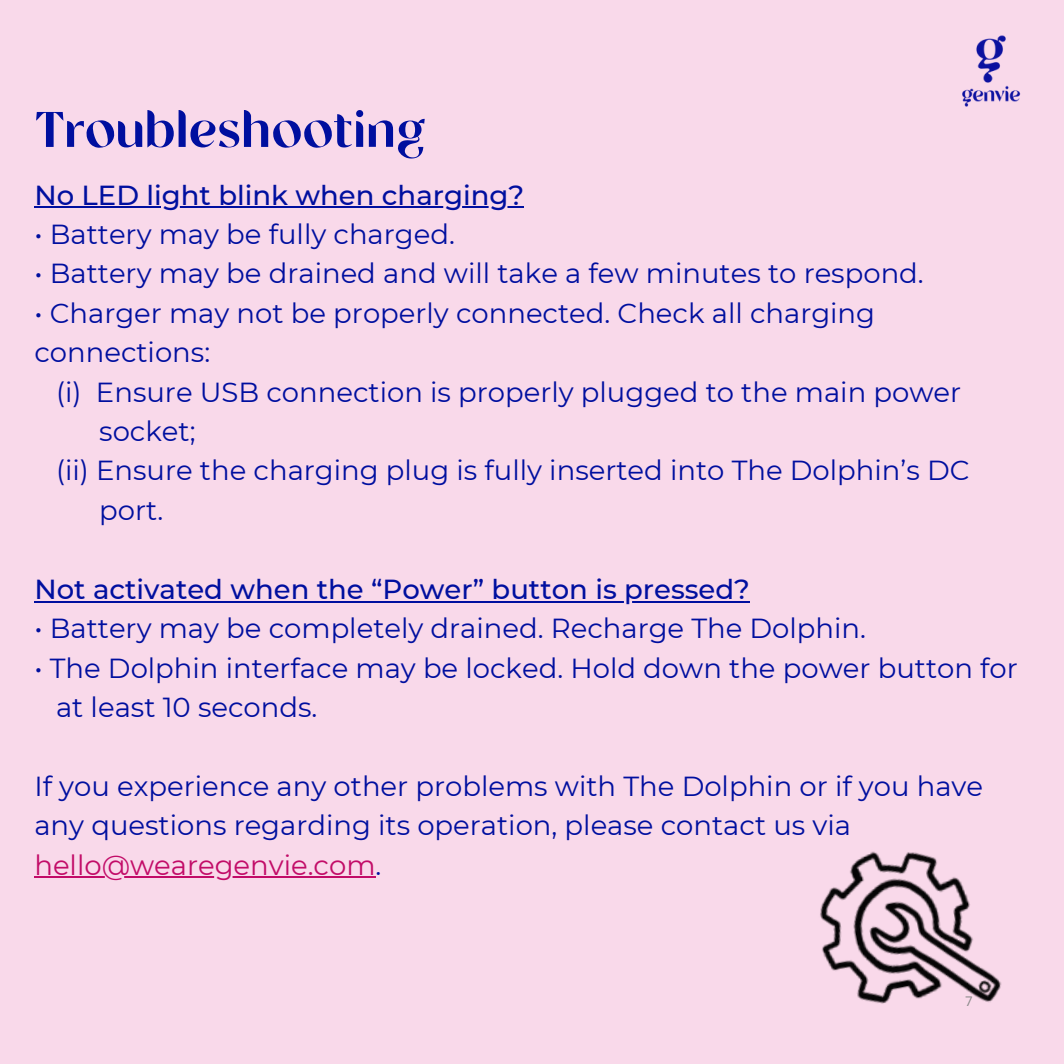
<style>
.page{position:relative;width:1064px;height:1064px;background:#fff}
.page>*{position:absolute;margin:0;border:0;box-sizing:border-box;transform-origin:0 0}
.t1{font:50px "Tangerine";color:#000f9f}
.t2{font:27.5px/39.5px "Montserrat";color:#000f9f}
.t3{font:500 27.5px "Montserrat";color:#000f9f}
.t4{font:13.25px "Open Sans";color:#898989}
.s1{color:#c20c68}
</style>
<div class="page">
<div style="left:0;top:0;width:1063px;height:1063px;background:#f9d9ea"></div>
<hr style="left:34px;top:206px;width:490px;height:2px;background:#000f9f">
<hr style="left:34px;top:600px;width:715px;height:2px;background:#000f9f">
<hr style="left:34px;top:876px;width:341px;height:2px;background:#c20c68">
<img style="left:820px;top:851px;width:182px;height:153px">
<img style="left:962px;top:35px;width:59px;height:72px">
<p class="t1" style="left:35px;top:108px;width:390px">Troubleshooting</p>
<p class="t3" style="left:34px;top:178px;width:491px">No LED light blink when charging?</p>
<p class="t2" style="left:34px;top:214px;width:422px">• Battery may be fully charged.</p>
<p class="t2" style="left:34px;top:254px;width:890px">• Battery may be drained and will take a few minutes to respond.</p>
<p class="t2" style="left:34px;top:293px;width:842px">• Charger may not be properly connected. Check all charging connections:</p>
<p class="t2" style="left:56px;top:372px;width:906px">(i) Ensure USB connection is properly plugged to the main power</p>
<p class="t2" style="left:99px;top:411px;width:98px">socket;</p>
<p class="t2" style="left:56px;top:450px;width:914px">(ii) Ensure the charging plug is fully inserted into The Dolphin’s DC</p>
<p class="t2" style="left:99px;top:490px;width:65px">port.</p>
<p class="t3" style="left:34px;top:572px;width:716px">Not activated when the “Power” button is pressed?</p>
<p class="t2" style="left:34px;top:608px;width:832px">• Battery may be completely drained. Recharge The Dolphin.</p>
<p class="t2" style="left:34px;top:647px;width:984px">• The Dolphin interface may be locked. Hold down the power button for</p>
<p class="t2" style="left:56px;top:687px;width:263px">at least 10 seconds.</p>
<p class="t2" style="left:34px;top:765px;width:949px">If you experience any other problems with The Dolphin or if you have any questions regarding its operation, please contact us via <span class="s1">hello@wearegenvie.com</span>.</p>
<p class="t4" style="left:964px;top:991px;width:9px">7</p>
</div>
